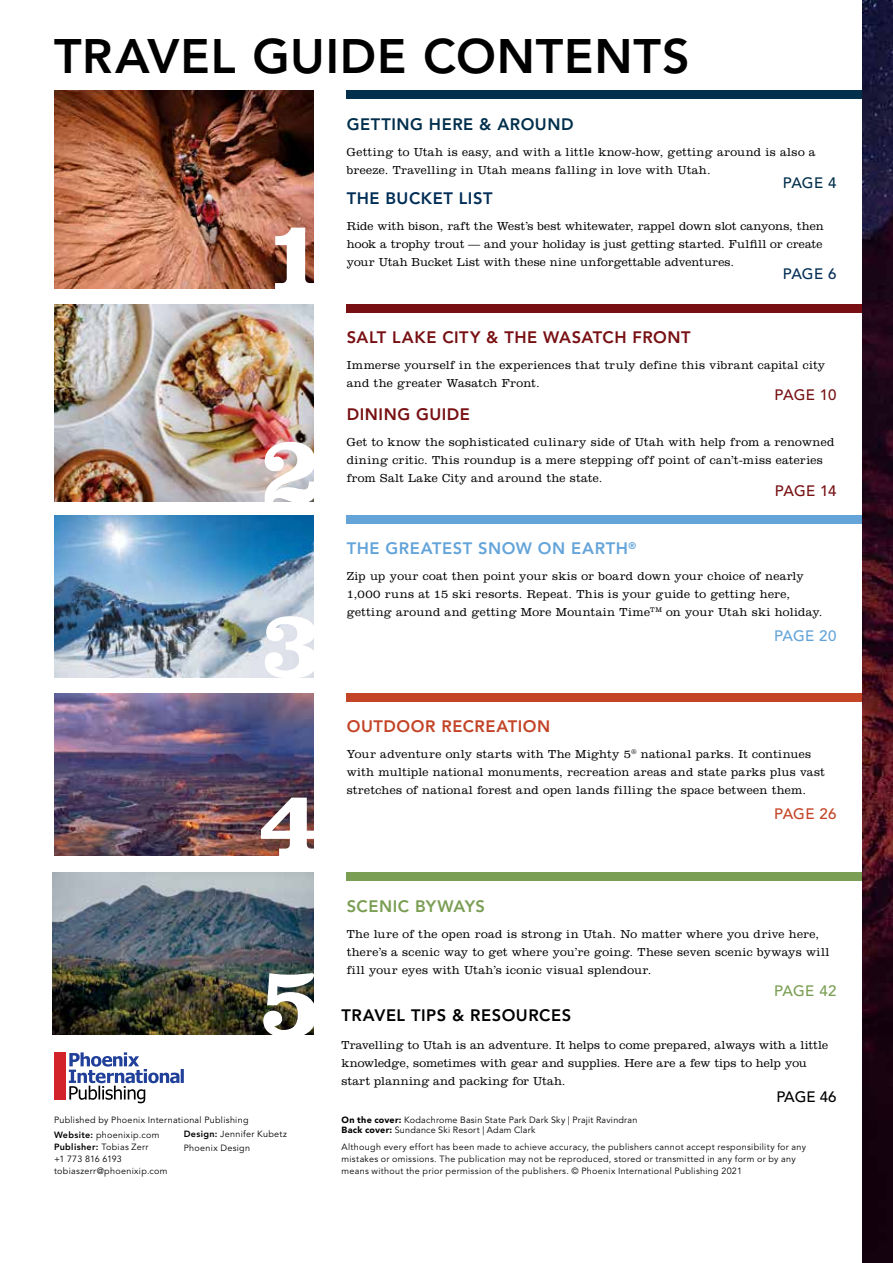
<style>
.page{position:relative;width:893px;height:1263px;background:#fff}
.page>*{position:absolute;margin:0;border:0;box-sizing:border-box;transform-origin:0 0}
.t1{font:700 102.3px "Clarendon LT Std";color:#fff}
.t2{font:700 97.8px "Clarendon LT Std";color:#fff}
.t3{font:800 48px "Avenir LT Std";letter-spacing:.015em;color:#000}
.t4{font:800 16.5px "Avenir LT Std";letter-spacing:.03em;color:#781013}
.t5{font:800 16.5px "Avenir LT Std";letter-spacing:.035em;color:#64a4d9}
.t6{font:800 16.5px "Avenir LT Std";letter-spacing:.03em;color:#000}
.t7{font:800 16.5px "Avenir LT Std";letter-spacing:.03em;color:#022f4c}
.t8{font:800 16.5px "Avenir LT Std";letter-spacing:.035em;color:#c34427}
.t9{font:800 16.5px "Avenir LT Std";letter-spacing:.03em;color:#002d56}
.t10{font:800 16.5px "Avenir LT Std";letter-spacing:.025em;color:#7a9e53}
.t11{font:500 15px "Avenir LT Std";color:#781013}
.t12{font:500 15px "Avenir LT Std";letter-spacing:.015em;color:#64a4d9}
.t13{font:500 15px "Avenir LT Std";letter-spacing:.015em;color:#c34427}
.t14{font:500 15px "Avenir LT Std";letter-spacing:.015em;color:#7a9e53}
.t15{font:500 15px "Avenir LT Std";color:#000}
.t16{font:500 15px "Avenir LT Std";color:#022f4c}
.t17{font:500 15px "Avenir LT Std";color:#002d56}
.t18{font:300 12px/18px "Clarendon LT Std";letter-spacing:.02em;color:#000}
.t19{font:9px/12px "Avenir LT Std";letter-spacing:.035em;color:#000}
.s1{font-weight:800}
.s2{font-weight:900}
</style>
<div class="page">
<img style="left:862px;top:0;width:31px;height:1263px">
<div style="left:347px;top:515px;width:515px;height:9px;background:#64a4d9"></div>
<img style="left:54px;top:515px;width:260px;height:162px">
<div style="left:347px;top:873px;width:515px;height:8px;background:#7a9e53"></div>
<img style="left:52px;top:873px;width:262px;height:162px">
<div style="left:347px;top:693px;width:515px;height:8px;background:#c34427"></div>
<img style="left:54px;top:693px;width:260px;height:162px">
<div style="left:347px;top:91px;width:515px;height:8px;background:#022f4c"></div>
<img style="left:54px;top:91px;width:260px;height:198px">
<svg style="left:275px;top:228px;width:39px;height:61px"></svg>
<div style="left:347px;top:304px;width:515px;height:8px;background:#781013"></div>
<img style="left:54px;top:304px;width:260px;height:198px">
<svg style="left:265px;top:442px;width:49px;height:60px"></svg>
<div style="left:54px;top:1052px;width:12px;height:48px;background:#d2232a"></div>
<svg style="left:69px;top:1052px;width:115px;height:51px"></svg>
<h3 class="t3" style="left:54px;top:28px;width:637px">TRAVEL GUIDE CONTENTS</h3>
<h3 class="t7" style="left:347px;top:115px;width:228px">GETTING HERE &amp; AROUND</h3>
<p class="t18" style="left:347px;top:143px;width:470px">Getting to Utah is easy, and with a little know-how, getting around is also a breeze. Travelling in Utah means falling in love with Utah.</p>
<p class="t16" style="left:783px;top:174px;width:55px">PAGE 4</p>
<h3 class="t9" style="left:347px;top:189px;width:147px">THE BUCKET LIST</h3>
<p class="t18" style="left:347px;top:217px;width:478px;text-align:justify">Ride with bison, raft the West’s best whitewater, rappel down slot canyons, then hook a trophy trout — and your holiday is just getting started. Fulfill or create your Utah Bucket List with these nine unforgettable adventures.</p>
<p class="t17" style="left:783px;top:265px;width:55px">PAGE 6</p>
<h3 class="t4" style="left:347px;top:327px;width:345px">SALT LAKE CITY &amp; THE WASATCH FRONT</h3>
<p class="t18" style="left:347px;top:356px;width:480px">Immerse yourself in the experiences that truly define this vibrant capital city and the greater Wasatch Front.</p>
<p class="t11" style="left:775px;top:386px;width:63px">PAGE 10</p>
<h3 class="t4" style="left:347px;top:405px;width:125px">DINING GUIDE</h3>
<p class="t18" style="left:347px;top:433px;width:489px">Get to know the sophisticated culinary side of Utah with help from a renowned dining critic. This roundup is a mere stepping off point of can’t-miss eateries from Salt Lake City and around the state.</p>
<p class="t11" style="left:775px;top:482px;width:63px">PAGE 14</p>
<h2 class="t2" style="left:262px;top:585px;width:61px">3</h2>
<h2 class="t2" style="left:260px;top:765px;width:61px">4</h2>
<h1 class="t1" style="left:260px;top:940px;width:64px">5</h1>
<p class="t19" style="left:54px;top:1112px;width:196px;line-height:15px">Published by Phoenix International Publishing<br><span class="s1">Website:</span> phoenixip.com</p>
<p class="t19" style="left:54px;top:1141px;width:115px"><span class="s1">Publisher:</span> Tobias Zerr<br>+1 773 816 6193 tobiaszerr@phoenixip.com</p>
<p class="t19" style="left:184px;top:1127px;width:105px;line-height:13.5px"><span class="s1">Design:</span> Jennifer Kubetz<br>Phoenix Design</p>
<h3 class="t5" style="left:347px;top:538px;width:291px">THE GREATEST SNOW ON EARTH<sup>®</sup></h3>
<p class="t18" style="left:347px;top:567px;width:477px">Zip up your coat then point your skis or board down your choice of nearly<br>1,000 runs at 15 ski resorts. Repeat. This is your guide to getting here, getting around and getting More Mountain Time<sup>TM</sup> on your Utah ski holiday.</p>
<h3 class="t8" style="left:347px;top:716px;width:205px">OUTDOOR RECREATION</h3>
<p class="t12" style="left:774px;top:627px;width:64px">PAGE 20</p>
<p class="t18" style="left:347px;top:745px;width:480px">Your adventure only starts with The Mighty 5<sup>®</sup> national parks. It continues with multiple national monuments, recreation areas and state parks plus vast stretches of national forest and open lands filling the space between them.</p>
<h3 class="t10" style="left:347px;top:896px;width:140px">SCENIC BYWAYS</h3>
<p class="t13" style="left:774px;top:805px;width:64px">PAGE 26</p>
<p class="t18" style="left:347px;top:924px;width:484px">The lure of the open road is strong in Utah. No matter where you drive here, there’s a scenic way to get where you’re going. These seven scenic byways will fill your eyes with Utah’s iconic visual splendour.</p>
<h3 class="t6" style="left:341px;top:1006px;width:231px">TRAVEL TIPS &amp; RESOURCES</h3>
<p class="t14" style="left:774px;top:982px;width:64px">PAGE 42</p>
<p class="t18" style="left:341px;top:1036px;width:488px">Travelling to Utah is an adventure. It helps to come prepared, always with a little knowledge, sometimes with gear and supplies. Here are a few tips to help you start planning and packing for Utah.</p>
<p class="t19" style="left:342px;top:1115px;width:297px;line-height:10.5px"><span class="s2">On the cover:</span> Kodachrome Basin State Park Dark Sky | Prajit Ravindran<br><span class="s2">Back cover:</span> Sundance Ski Resort | Adam Clark</p>
<p class="t15" style="left:776px;top:1088px;width:62px">PAGE 46</p>
<p class="t19" style="left:342px;top:1141px;width:466px">Although every effort has been made to achieve accuracy, the publishers cannot accept responsibility for any mistakes or omissions. The publication may not be reproduced, stored or transmitted in any form or by any means without the prior permission of the publishers. © Phoenix International Publishing 2021</p>
</div>
